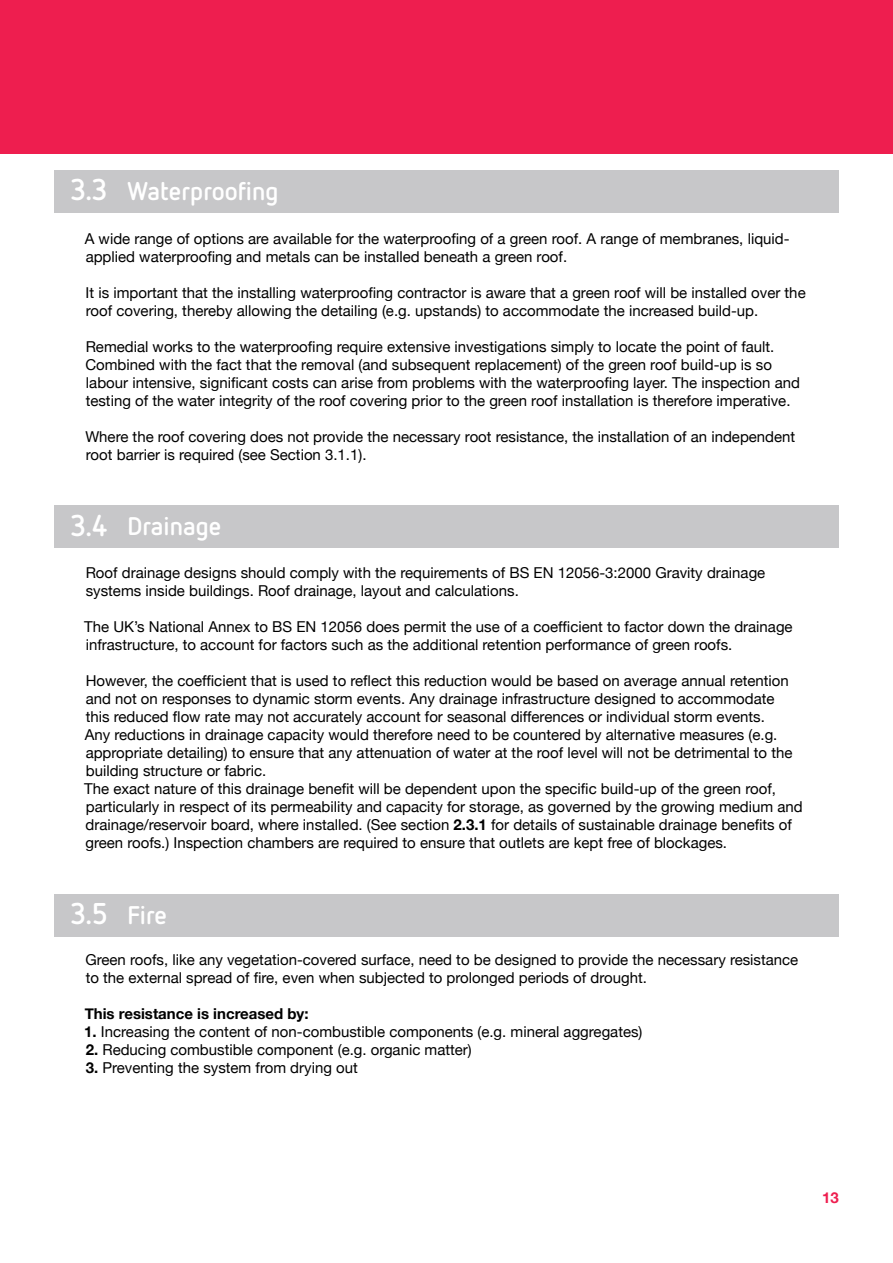
<style>
.page{position:relative;width:893px;height:1263px;background:#fff}
.page>*{position:absolute;margin:0;border:0;box-sizing:border-box;transform-origin:0 0}
.t1{font:700 25.5px "Netto OT";color:#fff}
.t2{font:15px/18px "Helvetica Neue";color:#000}
.t3{font:700 15px "Helvetica Neue";color:#000}
.t4{font:700 15px "Helvetica Neue";color:#ee1e4f}
.s1{font-size:30px}
.s2{font-weight:700}
</style>
<div class="page">
<div style="left:0;top:0;width:893px;height:153px;background:#ee1e4f"></div>
<div style="left:54px;top:170px;width:785px;height:43px;background:#c7c7c9"></div>
<div style="left:54px;top:894px;width:785px;height:42px;background:#c7c7c9"></div>
<div style="left:54px;top:505px;width:785px;height:43px;background:#c7c7c9"></div>
<h1 class="t1" style="left:71px;top:175px;width:209px"><span class="s1">3.3</span> Waterproofing</h1>
<p class="t2" style="left:85px;top:229px;width:706px">A wide range of options are available for the waterproofing of a green roof. A range of membranes, liquid&shy;applied waterproofing and metals can be installed beneath a green roof.</p>
<p class="t2" style="left:86px;top:283px;width:722px">It is important that the installing waterproofing contractor is aware that a green roof will be installed over the roof covering, thereby allowing the detailing (e.g. upstands) to accommodate the increased build-up.</p>
<p class="t2" style="left:85px;top:337px;width:716px">Remedial works to the waterproofing require extensive investigations simply to locate the point of fault.<br>Combined with the fact that the removal (and subsequent replacement) of the green roof build-up is so labour intensive, significant costs can arise from problems with the waterproofing layer. The inspection and testing of the water integrity of the roof covering prior to the green roof installation is therefore imperative.</p>
<p class="t2" style="left:85px;top:427px;width:711px">Where the roof covering does not provide the necessary root resistance, the installation of an independent root barrier is required (see Section 3.1.1).</p>
<h1 class="t1" style="left:71px;top:510px;width:152px"><span class="s1">3.4</span> Drainage</h1>
<p class="t2" style="left:86px;top:563px;width:681px">Roof drainage designs should comply with the requirements of BS EN 12056-3:2000 Gravity drainage systems inside buildings. Roof drainage, layout and calculations.</p>
<p class="t2" style="left:84px;top:617px;width:710px">The UK’s National Annex to BS EN 12056 does permit the use of a coefficient to factor down the drainage infrastructure, to account for factors such as the additional retention performance of green roofs.</p>
<p class="t2" style="left:84px;top:671px;width:720px">However, the coefficient that is used to reflect this reduction would be based on average annual retention and not on responses to dynamic storm events. Any drainage infrastructure designed to accommodate<br>this reduced flow rate may not accurately account for seasonal differences or individual storm events.<br>Any reductions in drainage capacity would therefore need to be countered by alternative measures (e.g. appropriate detailing) to ensure that any attenuation of water at the roof level will not be detrimental to the building structure or fabric.<br>The exact nature of this drainage benefit will be dependent upon the specific build-up of the green roof, particularly in respect of its permeability and capacity for storage, as governed by the growing medium and drainage/reservoir board, where installed. (See section <span class="s2">2.3.1</span> for details of sustainable drainage benefits of green roofs.) Inspection chambers are required to ensure that outlets are kept free of blockages.</p>
<h1 class="t1" style="left:71px;top:899px;width:98px"><span class="s1">3.5</span> Fire</h1>
<p class="t2" style="left:85px;top:950px;width:714px">Green roofs, like any vegetation-covered surface, need to be designed to provide the necessary resistance to the external spread of fire, even when subjected to prolonged periods of drought.</p>
<p class="t3" style="left:85px;top:1004px;width:225px">This resistance is increased by:</p>
<p class="t2" style="left:84px;top:1022px;width:560px"><span class="s2">1.</span> Increasing the content of non-combustible components (e.g. mineral aggregates)</p>
<p class="t2" style="left:86px;top:1040px;width:388px"><span class="s2">2.</span> Reducing combustible component (e.g. organic matter)</p>
<p class="t2" style="left:86px;top:1058px;width:274px"><span class="s2">3.</span> Preventing the system from drying out</p>
<p class="t4" style="left:822px;top:1188px;width:18px">13</p>
</div>
